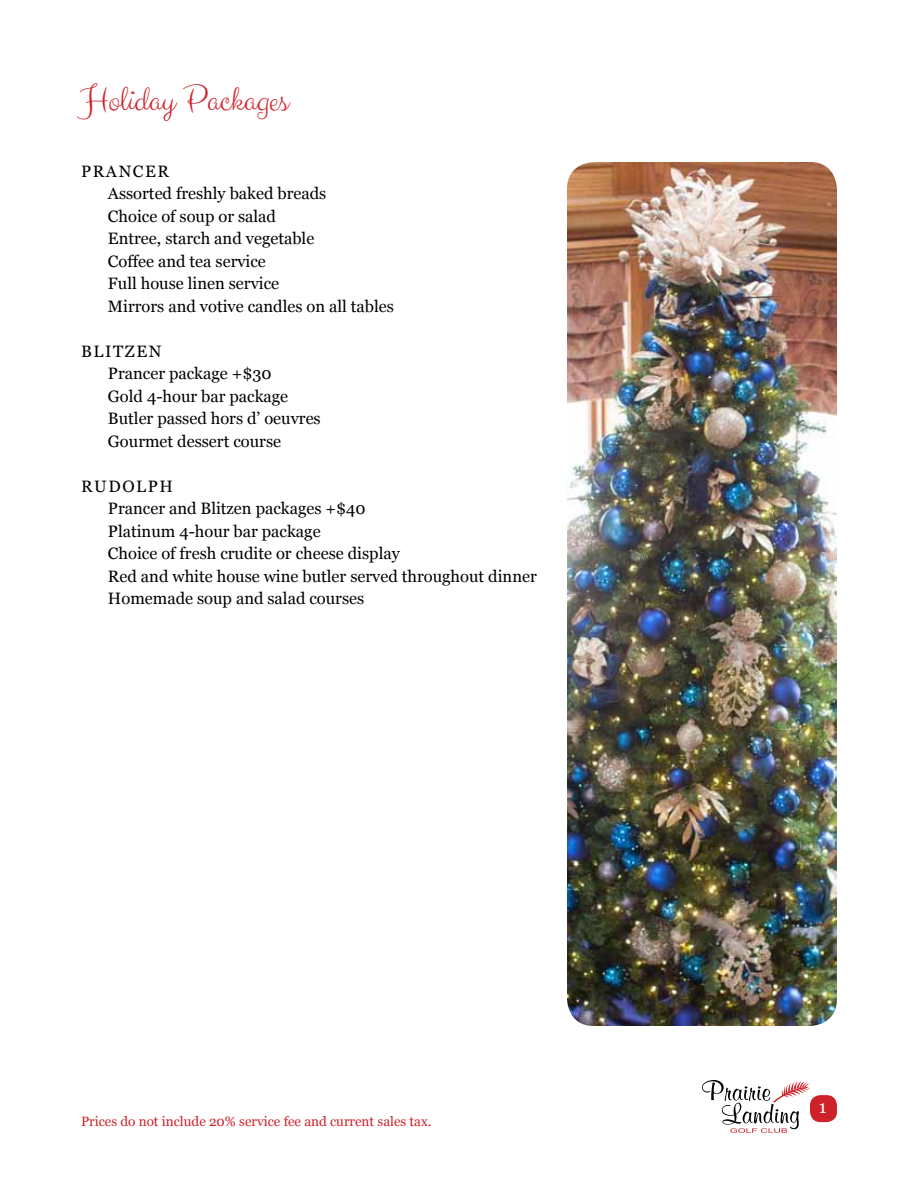
<style>
.page{position:relative;width:918px;height:1188px;background:#fff}
.page>*{position:absolute;margin:0;border:0;box-sizing:border-box;transform-origin:0 0}
.t1{font:36px "Clicker Script";color:#ce2129}
.t2{font:18px "Georgia";color:#fff}
.t3{font:16.5px/22.5px "Georgia";color:#000101}
.t4{font:13.5px "Georgia";color:#ce2129}
</style>
<div class="page">
<svg style="left:702px;top:1080px;width:108px;height:53px"></svg>
<div style="left:810px;top:1095px;width:27px;height:27px;background:#ce2129;border-radius:10px"></div>
<img style="left:567px;top:162px;width:270px;height:864px">
<h1 class="t1" style="left:81px;top:77px;width:209px">Holiday Packages</h1>
<p class="t3" style="left:108px;top:160px;width:287px;text-indent:-27px">Prancer<br>Assorted freshly baked breads<br>Choice of soup or salad<br>Entree, starch and vegetable<br>Coffee and tea service<br>Full house linen service<br>Mirrors and votive candles on all tables</p>
<p class="t3" style="left:108px;top:340px;width:214px;text-indent:-27px">Blitzen<br>Prancer package +$30<br>Gold 4-hour bar package<br>Butler passed hors d’ oeuvres<br>Gourmet dessert course</p>
<p class="t3" style="left:108px;top:475px;width:430px;text-indent:-27px">Rudolph<br>Prancer and Blitzen packages +$40<br>Platinum 4-hour bar package<br>Choice of fresh crudite or cheese display<br>Red and white house wine butler served throughout dinner Homemade soup and salad courses</p>
<p class="t4" style="left:81px;top:1113px;width:352px">Prices do not include 20% service fee and current sales tax.</p>
<p class="t2" style="left:819px;top:1096px;width:9px">1</p>
</div>
